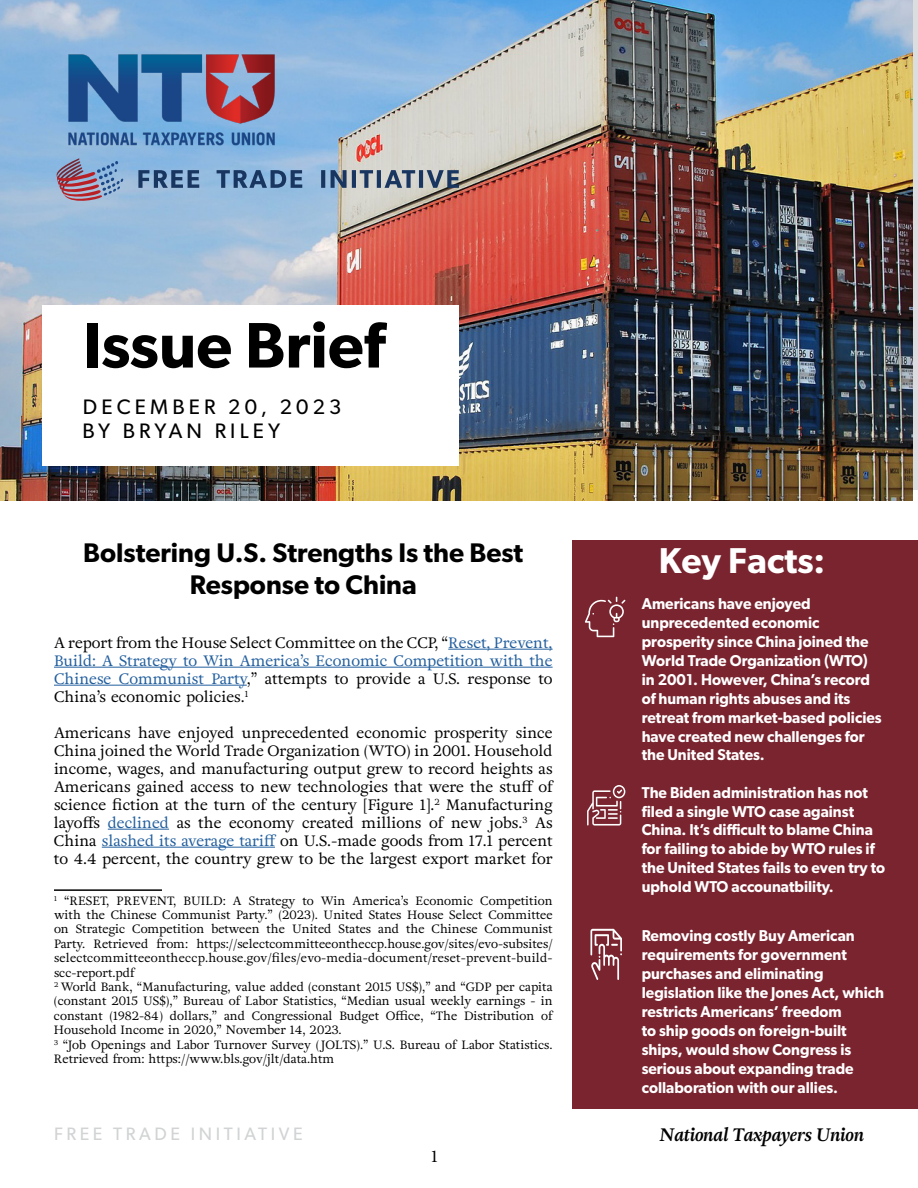
<style>
.page{position:relative;width:918px;height:1188px;background:#fff}
.page>*{position:absolute;margin:0;border:0;box-sizing:border-box;transform-origin:0 0}
.t1{font:600 64.5px "Gibson";color:#000}
.t2{font:600 36px "Gibson";color:#fff}
.t3{font:600 27px/32.4px "Gibson";color:#000;text-align:center}
.t4{font:21px "Gibson";letter-spacing:.2em;color:#000}
.t5{font:italic 700 18px "Adriane Text";color:#000}
.t6{font:18px "Gibson";letter-spacing:.2em;color:#d1d3d4}
.t7{font:18px "Minion Pro";color:#000}
.t8{font:600 15.75px/18.9px "Gibson";color:#fff;scale:.96 1}
.t9{font:15px/18px "Adriane Text";color:#000;text-align:justify}
.t10{font:12px/14.4px "Adriane Text";color:#000}
.s1{color:#215e9e}
</style>
<div class="page">
<hr style="left:448px;top:649px;width:105px;height:1px;background:#215e9e">
<hr style="left:54px;top:667px;width:499px;height:1px;background:#215e9e">
<hr style="left:54px;top:685px;width:193px;height:1px;background:#215e9e">
<hr style="left:108px;top:829px;width:61px;height:1px;background:#215e9e">
<hr style="left:102px;top:847px;width:173px;height:1px;background:#215e9e">
<hr style="left:54px;top:889px;width:108px;height:2px;background:#000">
<img style="left:0;top:0;width:918px;height:500px">
<div style="left:43px;top:306px;width:416px;height:160px;background:#fff"></div>
<svg style="left:56px;top:158px;width:67px;height:47px;background:#9491ae"></svg>
<svg style="left:138px;top:170px;width:321px;height:18px;background:#6d87a5"></svg>
<div style="left:572px;top:540px;width:346px;height:568px;background:#79242f"></div>
<svg style="left:590px;top:929px;width:32px;height:51px"></svg>
<svg style="left:587px;top:785px;width:38px;height:41px"></svg>
<svg style="left:585px;top:597px;width:40px;height:40px"></svg>
<img style="left:50px;top:36px;width:242px;height:122px">
<h1 class="t1" style="left:83px;top:307px;width:303px">Issue Brief</h1>
<h3 class="t4" style="left:83px;top:394px;width:260px">DECEMBER 20, 2023</h3>
<h3 class="t4" style="left:82px;top:418px;width:199px">BY BRYAN RILEY</h3>
<h3 class="t3" style="left:83px;top:536px;width:441px">Bolstering U.S. Strengths Is the Best<br>Response to China</h3>
<p class="t9" style="left:54px;top:634px;width:500px">A report from the House Select Committee on the CCP, “<span class="s1">Reset, Prevent, Build: A Strategy to Win America’s Economic Competition with the Chinese Communist Party</span>,” attempts to provide a U.S. response to China’s economic policies.<sup>1</sup></p>
<p class="t9" style="left:54px;top:724px;width:500px">Americans have enjoyed unprecedented economic prosperity since China joined the World Trade Organization (WTO) in 2001. Household income, wages, and manufacturing output grew to record heights as Americans gained access to new technologies that were the stuff of science fiction at the turn of the century [Figure 1].<sup>2</sup> Manufacturing layoffs <span class="s1">declined</span> as the economy created millions of new jobs.<sup>3</sup> As China <span class="s1">slashed its average tariff</span> on U.S.-made goods from 17.1 percent to 4.4 percent, the country grew to be the largest export market for</p>
<p class="t10" style="left:54px;top:893px;width:500px"><sup>1</sup> “RESET, PREVENT, BUILD: A Strategy to Win America’s Economic Competition with the Chinese Communist Party.” (2023). United States House Select Committee on Strategic Competition between the United States and the Chinese Communist Party. Retrieved from: https://selectcommitteeontheccp.house.gov/sites/evo-subsites/ selectcommitteeontheccp.house.gov/files/evo-media-document/reset-prevent-build&shy;scc-report.pdf<br><sup>2</sup> World Bank, “Manufacturing, value added (constant 2015 US$),” and “GDP per capita (constant 2015 US$),” Bureau of Labor Statistics, “Median usual weekly earnings - in constant (1982-84) dollars,” and Congressional Budget Office, “The Distribution of Household Income in 2020,” November 14, 2023.<br><sup>3</sup> “Job Openings and Labor Turnover Survey (JOLTS).” U.S. Bureau of Labor Statistics.<br>Retrieved from: https://www.bls.gov/jlt/data.htm</p>
<h3 class="t6" style="left:54px;top:1123px;width:250px">FREE TRADE INITIATIVE</h3>
<h3 class="t7" style="left:430px;top:1144px;width:10px">1</h3>
<h2 class="t2" style="left:659px;top:539px;width:168px">Key Facts:</h2>
<p class="t8" style="left:642px;top:594px;width:251px">Americans have enjoyed unprecedented economic prosperity since China joined the<br>World Trade Organization (WTO) in 2001. However, China’s record of human rights abuses and its retreat from market-based policies have created new challenges for the United States.</p>
<h3 class="t8" style="left:642px;top:782px;width:255px">The Biden administration has not filed a single WTO case against China. It’s difficult to blame China for failing to abide by WTO rules if the United States fails to even try to uphold WTO accounatbility.</h3>
<p class="t8" style="left:642px;top:926px;width:254px">Removing costly Buy American requirements for government purchases and eliminating legislation like the Jones Act, which restricts Americans’ freedom<br>to ship goods on foreign-built ships, would show Congress is serious about expanding trade collaboration with our allies.</p>
<h3 class="t5" style="left:660px;top:1122px;width:206px">National Taxpayers Union</h3>
</div>
